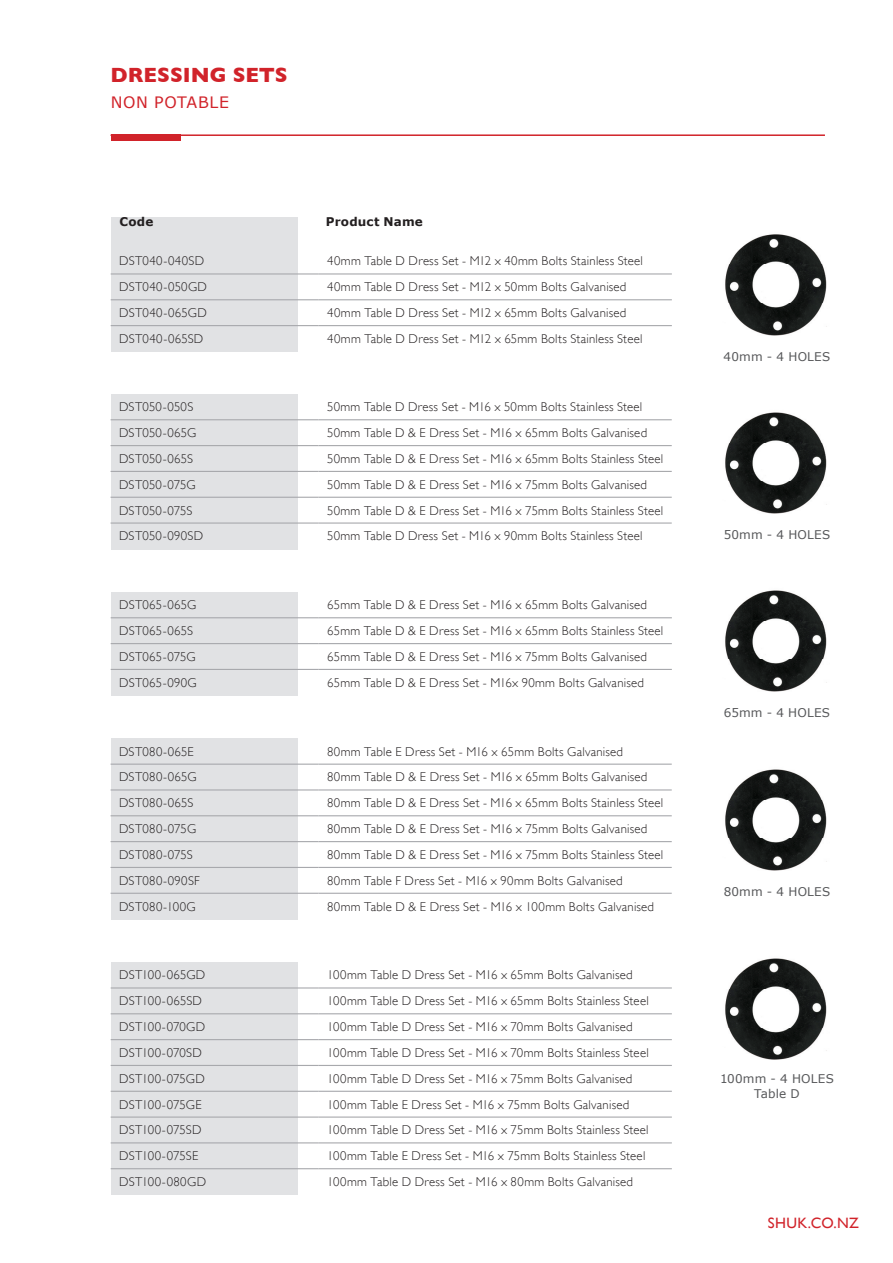
<style>
.page{position:relative;width:893px;height:1263px;background:#fff}
.page>*{position:absolute;margin:0;border:0;box-sizing:border-box;transform-origin:0 0}
.t1{font:700 21px "Gill Sans";color:#d1232a}
.t2{font:15.75px "Verdana";letter-spacing:.04em;color:#d1232a}
.t3{font:15px "Gill Sans";letter-spacing:.025em;color:#d1232a}
.t4{font:300 12.75px "Gill Sans";letter-spacing:.02em;color:#231f20}
.t5{font:12px/15px "Verdana";letter-spacing:.015em;color:#57585a;text-align:center}
.t6{font:700 12px "Verdana";letter-spacing:.015em;color:#231f20}
</style>
<div class="page">
<div style="left:111px;top:962px;width:186px;height:232px;background:#e1e2e4"></div>
<div style="left:111px;top:217px;width:186px;height:134px;background:#e1e2e4"></div>
<div style="left:111px;top:738px;width:186px;height:182px;background:#e1e2e4"></div>
<div style="left:111px;top:592px;width:187px;height:104px;background:#e1e2e4"></div>
<div style="left:111px;top:394px;width:186px;height:155px;background:#e1e2e4"></div>
<hr style="left:111px;top:273px;width:208px;height:2px;background:#a8a9ad">
<hr style="left:319px;top:273px;width:353px;height:2px;background:#a8a9ad">
<hr style="left:111px;top:299px;width:208px;height:1px;background:#a8a9ad">
<hr style="left:319px;top:299px;width:353px;height:1px;background:#a8a9ad">
<hr style="left:111px;top:325px;width:208px;height:1px;background:#a8a9ad">
<hr style="left:319px;top:325px;width:353px;height:1px;background:#a8a9ad">
<hr style="left:111px;top:522px;width:208px;height:2px;background:#a8a9ad">
<hr style="left:319px;top:522px;width:353px;height:2px;background:#a8a9ad">
<hr style="left:111px;top:419px;width:208px;height:1px;background:#a8a9ad">
<hr style="left:319px;top:419px;width:353px;height:1px;background:#a8a9ad">
<hr style="left:111px;top:445px;width:208px;height:1px;background:#a8a9ad">
<hr style="left:319px;top:445px;width:353px;height:1px;background:#a8a9ad">
<hr style="left:111px;top:471px;width:208px;height:1px;background:#a8a9ad">
<hr style="left:319px;top:471px;width:353px;height:1px;background:#a8a9ad">
<hr style="left:111px;top:497px;width:208px;height:1px;background:#a8a9ad">
<hr style="left:319px;top:497px;width:353px;height:1px;background:#a8a9ad">
<hr style="left:111px;top:669px;width:208px;height:1px;background:#a8a9ad">
<hr style="left:319px;top:669px;width:353px;height:1px;background:#a8a9ad">
<hr style="left:111px;top:617px;width:208px;height:1px;background:#a8a9ad">
<hr style="left:319px;top:617px;width:353px;height:1px;background:#a8a9ad">
<hr style="left:111px;top:643px;width:208px;height:1px;background:#a8a9ad">
<hr style="left:319px;top:643px;width:353px;height:1px;background:#a8a9ad">
<hr style="left:111px;top:893px;width:208px;height:1px;background:#a8a9ad">
<hr style="left:319px;top:893px;width:353px;height:1px;background:#a8a9ad">
<hr style="left:111px;top:763px;width:208px;height:2px;background:#a8a9ad">
<hr style="left:319px;top:763px;width:353px;height:2px;background:#a8a9ad">
<hr style="left:111px;top:789px;width:208px;height:1px;background:#a8a9ad">
<hr style="left:319px;top:789px;width:353px;height:1px;background:#a8a9ad">
<hr style="left:111px;top:815px;width:208px;height:1px;background:#a8a9ad">
<hr style="left:319px;top:815px;width:353px;height:1px;background:#a8a9ad">
<hr style="left:111px;top:841px;width:208px;height:1px;background:#a8a9ad">
<hr style="left:319px;top:841px;width:353px;height:1px;background:#a8a9ad">
<hr style="left:111px;top:867px;width:208px;height:1px;background:#a8a9ad">
<hr style="left:319px;top:867px;width:353px;height:1px;background:#a8a9ad">
<hr style="left:111px;top:987px;width:208px;height:1px;background:#a8a9ad">
<hr style="left:319px;top:987px;width:353px;height:1px;background:#a8a9ad">
<hr style="left:111px;top:1168px;width:208px;height:1px;background:#a8a9ad">
<hr style="left:319px;top:1168px;width:353px;height:1px;background:#a8a9ad">
<hr style="left:111px;top:1013px;width:208px;height:1px;background:#a8a9ad">
<hr style="left:319px;top:1013px;width:353px;height:1px;background:#a8a9ad">
<hr style="left:111px;top:1039px;width:208px;height:1px;background:#a8a9ad">
<hr style="left:319px;top:1039px;width:353px;height:1px;background:#a8a9ad">
<hr style="left:111px;top:1065px;width:208px;height:1px;background:#a8a9ad">
<hr style="left:319px;top:1065px;width:353px;height:1px;background:#a8a9ad">
<hr style="left:111px;top:1091px;width:208px;height:1px;background:#a8a9ad">
<hr style="left:319px;top:1091px;width:353px;height:1px;background:#a8a9ad">
<hr style="left:111px;top:1116px;width:208px;height:2px;background:#a8a9ad">
<hr style="left:319px;top:1116px;width:353px;height:2px;background:#a8a9ad">
<hr style="left:111px;top:1142px;width:208px;height:1px;background:#a8a9ad">
<hr style="left:319px;top:1142px;width:353px;height:1px;background:#a8a9ad">
<img style="left:725px;top:234px;width:102px;height:102px">
<img style="left:725px;top:412px;width:102px;height:102px">
<img style="left:725px;top:590px;width:102px;height:102px">
<img style="left:725px;top:769px;width:102px;height:102px">
<img style="left:725px;top:958px;width:102px;height:102px">
<hr style="left:111px;top:134px;width:714px;height:2px;background:#d1232a">
<div style="left:111px;top:134px;width:70px;height:7px;background:#d1232a"></div>
<h1 class="t1" style="left:111px;top:63px;width:179px">DRESSING SETS</h1>
<p class="t2" style="left:111px;top:92px;width:120px">NON POTABLE</p>
<p class="t6" style="left:119px;top:213px;width:35px">Code</p>
<p class="t6" style="left:326px;top:213px;width:99px">Product Name</p>
<p class="t4" style="left:119px;top:254px;width:87px">DST040-040SD</p>
<p class="t4" style="left:327px;top:254px;width:317px">40mm Table D Dress Set - M12 x 40mm Bolts Stainless Steel</p>
<p class="t4" style="left:119px;top:280px;width:89px">DST040-050GD</p>
<p class="t4" style="left:327px;top:280px;width:301px">40mm Table D Dress Set - M12 x 50mm Bolts Galvanised</p>
<p class="t4" style="left:119px;top:306px;width:89px">DST040-065GD</p>
<p class="t4" style="left:327px;top:306px;width:300px">40mm Table D Dress Set - M12 x 65mm Bolts Galvanised</p>
<p class="t4" style="left:119px;top:331px;width:86px">DST040-065SD</p>
<p class="t4" style="left:327px;top:331px;width:317px">40mm Table D Dress Set - M12 x 65mm Bolts Stainless Steel</p>
<p class="t4" style="left:119px;top:400px;width:76px">DST050-050S</p>
<p class="t4" style="left:327px;top:400px;width:317px">50mm Table D Dress Set - M16 x 50mm Bolts Stainless Steel</p>
<p class="t4" style="left:119px;top:425px;width:79px">DST050-065G</p>
<p class="t4" style="left:327px;top:425px;width:321px">50mm Table D &amp; E Dress Set - M16 x 65mm Bolts Galvanised</p>
<p class="t4" style="left:119px;top:451px;width:75px">DST050-065S</p>
<p class="t4" style="left:327px;top:451px;width:338px">50mm Table D &amp; E Dress Set - M16 x 65mm Bolts Stainless Steel</p>
<p class="t4" style="left:119px;top:477px;width:78px">DST050-075G</p>
<p class="t4" style="left:327px;top:477px;width:321px">50mm Table D &amp; E Dress Set - M16 x 75mm Bolts Galvanised</p>
<p class="t4" style="left:119px;top:503px;width:75px">DST050-075S</p>
<p class="t4" style="left:327px;top:503px;width:337px">50mm Table D &amp; E Dress Set - M16 x 75mm Bolts Stainless Steel</p>
<p class="t4" style="left:119px;top:529px;width:86px">DST050-090SD</p>
<p class="t4" style="left:327px;top:529px;width:317px">50mm Table D Dress Set - M16 x 90mm Bolts Stainless Steel</p>
<p class="t4" style="left:119px;top:598px;width:79px">DST065-065G</p>
<p class="t4" style="left:327px;top:598px;width:321px">65mm Table D &amp; E Dress Set - M16 x 65mm Bolts Galvanised</p>
<p class="t4" style="left:119px;top:623px;width:75px">DST065-065S</p>
<p class="t4" style="left:327px;top:623px;width:337px">65mm Table D &amp; E Dress Set - M16 x 65mm Bolts Stainless Steel</p>
<p class="t4" style="left:119px;top:649px;width:78px">DST065-075G</p>
<p class="t4" style="left:327px;top:649px;width:321px">65mm Table D &amp; E Dress Set - M16 x 75mm Bolts Galvanised</p>
<p class="t4" style="left:119px;top:675px;width:79px">DST065-090G</p>
<p class="t4" style="left:327px;top:675px;width:318px">65mm Table D &amp; E Dress Set - M16x 90mm Bolts Galvanised</p>
<p class="t4" style="left:119px;top:744px;width:76px">DST080-065E</p>
<p class="t4" style="left:327px;top:744px;width:297px">80mm Table E Dress Set - M16 x 65mm Bolts Galvanised</p>
<p class="t4" style="left:119px;top:770px;width:79px">DST080-065G</p>
<p class="t4" style="left:327px;top:770px;width:322px">80mm Table D &amp; E Dress Set - M16 x 65mm Bolts Galvanised</p>
<p class="t4" style="left:119px;top:796px;width:76px">DST080-065S</p>
<p class="t4" style="left:327px;top:796px;width:338px">80mm Table D &amp; E Dress Set - M16 x 65mm Bolts Stainless Steel</p>
<p class="t4" style="left:119px;top:821px;width:79px">DST080-075G</p>
<p class="t4" style="left:327px;top:821px;width:322px">80mm Table D &amp; E Dress Set - M16 x 75mm Bolts Galvanised</p>
<p class="t4" style="left:119px;top:847px;width:75px">DST080-075S</p>
<p class="t4" style="left:327px;top:847px;width:338px">80mm Table D &amp; E Dress Set - M16 x 75mm Bolts Stainless Steel</p>
<p class="t4" style="left:119px;top:873px;width:82px">DST080-090SF</p>
<p class="t4" style="left:327px;top:873px;width:297px">80mm Table F Dress Set - M16 x 90mm Bolts Galvanised</p>
<p class="t4" style="left:119px;top:899px;width:78px">DST080-100G</p>
<p class="t4" style="left:327px;top:899px;width:328px">80mm Table D &amp; E Dress Set - M16 x 100mm Bolts Galvanised</p>
<p class="t4" style="left:119px;top:968px;width:88px">DST100-065GD</p>
<p class="t4" style="left:327px;top:968px;width:307px">100mm Table D Dress Set - M16 x 65mm Bolts Galvanised</p>
<p class="t4" style="left:119px;top:994px;width:84px">DST100-065SD</p>
<p class="t4" style="left:327px;top:994px;width:323px">100mm Table D Dress Set - M16 x 65mm Bolts Stainless Steel</p>
<p class="t4" style="left:119px;top:1019px;width:87px">DST100-070GD</p>
<p class="t4" style="left:327px;top:1019px;width:307px">100mm Table D Dress Set - M16 x 70mm Bolts Galvanised</p>
<p class="t4" style="left:119px;top:1045px;width:84px">DST100-070SD</p>
<p class="t4" style="left:327px;top:1045px;width:323px">100mm Table D Dress Set - M16 x 70mm Bolts Stainless Steel</p>
<p class="t4" style="left:119px;top:1071px;width:87px">DST100-075GD</p>
<p class="t4" style="left:327px;top:1071px;width:307px">100mm Table D Dress Set - M16 x 75mm Bolts Galvanised</p>
<p class="t4" style="left:119px;top:1097px;width:84px">DST100-075GE</p>
<p class="t4" style="left:327px;top:1097px;width:303px">100mm Table E Dress Set - M16 x 75mm Bolts Galvanised</p>
<p class="t4" style="left:119px;top:1123px;width:84px">DST100-075SD</p>
<p class="t4" style="left:327px;top:1123px;width:323px">100mm Table D Dress Set - M16 x 75mm Bolts Stainless Steel</p>
<p class="t4" style="left:119px;top:1149px;width:81px">DST100-075SE</p>
<p class="t4" style="left:327px;top:1149px;width:320px">100mm Table E Dress Set - M16 x 75mm Bolts Stainless Steel</p>
<p class="t4" style="left:119px;top:1174px;width:88px">DST100-080GD</p>
<p class="t4" style="left:327px;top:1174px;width:307px">100mm Table D Dress Set - M16 x 80mm Bolts Galvanised</p>
<p class="t5" style="left:724px;top:349px;width:108px">40mm - 4 HOLES</p>
<p class="t5" style="left:724px;top:527px;width:108px">50mm - 4 HOLES</p>
<p class="t5" style="left:724px;top:705px;width:108px">65mm - 4 HOLES</p>
<p class="t5" style="left:724px;top:884px;width:108px">80mm - 4 HOLES</p>
<p class="t5" style="left:720px;top:1071px;width:115px">100mm - 4 HOLES<br>Table D</p>
<p class="t3" style="left:768px;top:1214px;width:92px">SHUK.CO.NZ</p>
</div>
